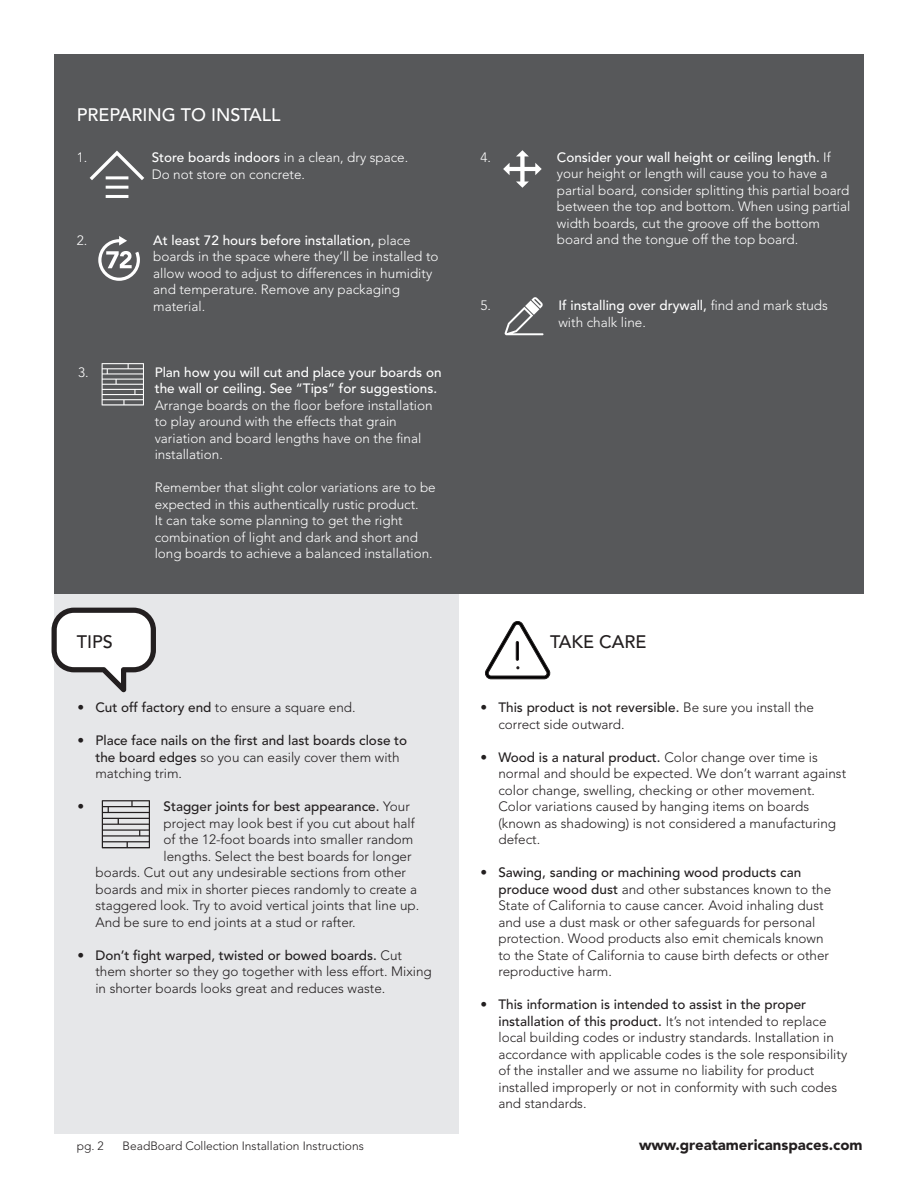
<style>
.page{position:relative;width:918px;height:1188px;background:#fff}
.page>*{position:absolute;margin:0;border:0;box-sizing:border-box;transform-origin:0 0}
.t1{font:500 18px "Avenir";color:#fff}
.t2{font:500 18px "Avenir";color:#231f20}
.t3{font:900 15px "Avenir";color:#231f20}
.t4{font:300 13.5px/16.5px "Avenir";color:#231f20}
.t5{font:300 13.5px/16.5px "Avenir";color:#fff}
.t6{font:500 13.5px/16.5px "Avenir";color:#231f20}
.t7{font:300 12px "Avenir";color:#231f20}
.s1{font-weight:500}
.s2{font-weight:300}
</style>
<div class="page">
<div style="left:54px;top:565px;width:405px;height:569px;background:#e6e7e9"></div>
<div style="left:54px;top:54px;width:810px;height:540px;background:#57585a"></div>
<svg style="left:89px;top:150px;width:56px;height:30px"></svg>
<svg style="left:98px;top:236px;width:42px;height:45px"></svg>
<svg style="left:102px;top:363px;width:42px;height:43px"></svg>
<svg style="left:503px;top:150px;width:39px;height:38px"></svg>
<svg style="left:504px;top:297px;width:40px;height:38px"></svg>
<hr style="left:106px;top:176px;width:22px;height:3px;background:#fff">
<hr style="left:106px;top:186px;width:22px;height:3px;background:#fff">
<hr style="left:106px;top:195px;width:22px;height:3px;background:#fff">
<svg style="left:485px;top:621px;width:66px;height:59px"></svg>
<svg style="left:52px;top:608px;width:104px;height:84px"></svg>
<svg style="left:102px;top:800px;width:48px;height:48px"></svg>
<p class="t1" style="left:77px;top:104px;width:205px">PREPARING TO INSTALL</p>
<p class="t5" style="left:77px;top:149px;width:12px">1.</p>
<p class="t5" style="left:152px;top:149px;width:258px"><span class="s1">Store boards indoors</span> in a clean, dry space.<br>Do not store on concrete.</p>
<p class="t5" style="left:77px;top:232px;width:12px">2.</p>
<p class="t5" style="left:153px;top:232px;width:287px"><span class="s1">At least 72 hours before installation,</span> place boards in the space where they’ll be installed to allow wood to adjust to differences in humidity and temperature. Remove any packaging material.</p>
<p class="t5" style="left:78px;top:364px;width:12px">3.</p>
<p class="t5" style="left:155px;top:364px;width:288px"><span class="s1">Plan how you will cut and place your boards on the wall or ceiling. See “Tips” for suggestions.<br></span>Arrange boards on the floor before installation to play around with the effects that grain variation and board lengths have on the final installation.</p>
<p class="t5" style="left:155px;top:479px;width:283px">Remember that slight color variations are to be expected in this authentically rustic product.<br>It can take some planning to get the right combination of light and dark and short and long boards to achieve a balanced installation.</p>
<p class="t2" style="left:77px;top:631px;width:38px">TIPS</p>
<p class="t4" style="left:77px;top:699px;width:280px">• <span class="s1">Cut off factory end</span> to ensure a square end.</p>
<p class="t6" style="left:95px;top:733px;width:313px;text-indent:-18px"><span class="s2">•</span> Place face nails on the first and last boards close to the board edges <span class="s2">so you can easily cover them with matching trim.</span></p>
<p class="t4" style="left:77px;top:798px;width:8px">•</p>
<p class="t6" style="left:164px;top:799px;width:248px">Stagger joints for best appearance. <span class="s2">Your</span></p>
<p class="t4" style="left:164px;top:815px;width:253px">project may look best if you cut about half</p>
<p class="t4" style="left:164px;top:831px;width:251px">of the 12-foot boards into smaller random</p>
<p class="t4" style="left:164px;top:848px;width:250px">lengths. Select the best boards for longer</p>
<p class="t4" style="left:95px;top:864px;width:312px">boards. Cut out any undesirable sections from other</p>
<p class="t4" style="left:95px;top:881px;width:323px">boards and mix in shorter pieces randomly to create a</p>
<p class="t4" style="left:95px;top:897px;width:325px">staggered look. Try to avoid vertical joints that line up.</p>
<p class="t4" style="left:95px;top:914px;width:262px">And be sure to end joints at a stud or rafter.</p>
<p class="t4" style="left:95px;top:947px;width:338px;text-indent:-18px">• <span class="s1">Don’t fight warped, twisted or bowed boards.</span> Cut them shorter so they go together with less effort. Mixing in shorter boards looks great and reduces waste.</p>
<p class="t7" style="left:77px;top:1139px;width:29px">pg. 2</p>
<p class="t7" style="left:123px;top:1139px;width:243px">BeadBoard Collection Installation Instructions</p>
<p class="t5" style="left:480px;top:149px;width:12px">4.</p>
<p class="t5" style="left:557px;top:149px;width:295px"><span class="s1">Consider your wall height or ceiling length.</span> If your height or length will cause you to have a partial board, consider splitting this partial board between the top and bottom. When using partial width boards, cut the groove off the bottom board and the tongue off the top board.</p>
<p class="t5" style="left:480px;top:297px;width:12px">5.</p>
<p class="t5" style="left:558px;top:297px;width:271px"><span class="s1">If installing over drywall,</span> find and mark studs with chalk line.</p>
<p class="t2" style="left:550px;top:631px;width:98px">TAKE CARE</p>
<p class="t4" style="left:498px;top:699px;width:317px;text-indent:-18px">• <span class="s1">This product is not reversible.</span> Be sure you install the correct side outward.</p>
<p class="t4" style="left:498px;top:749px;width:349px;text-indent:-18px">• <span class="s1">Wood is a natural product.</span> Color change over time is normal and should be expected. We don’t warrant against color change, swelling, checking or other movement.<br>Color variations caused by hanging items on boards (known as shadowing) is not considered a manufacturing defect.</p>
<p class="t4" style="left:498px;top:864px;width:334px;text-indent:-18px">• <span class="s1">Sawing, sanding or machining wood products can produce wood dust</span> and other substances known to the State of California to cause cancer. Avoid inhaling dust and use a dust mask or other safeguards for personal protection. Wood products also emit chemicals known to the State of California to cause birth defects or other reproductive harm.</p>
<p class="t4" style="left:498px;top:996px;width:350px;text-indent:-18px">• <span class="s1">This information is intended to assist in the proper installation of this product.</span> It’s not intended to replace local building codes or industry standards. Installation in accordance with applicable codes is the sole responsibility of the installer and we assume no liability for product installed improperly or not in conformity with such codes and standards.</p>
<p class="t3" style="left:639px;top:1135px;width:225px">www.greatamericanspaces.com</p>
</div>
